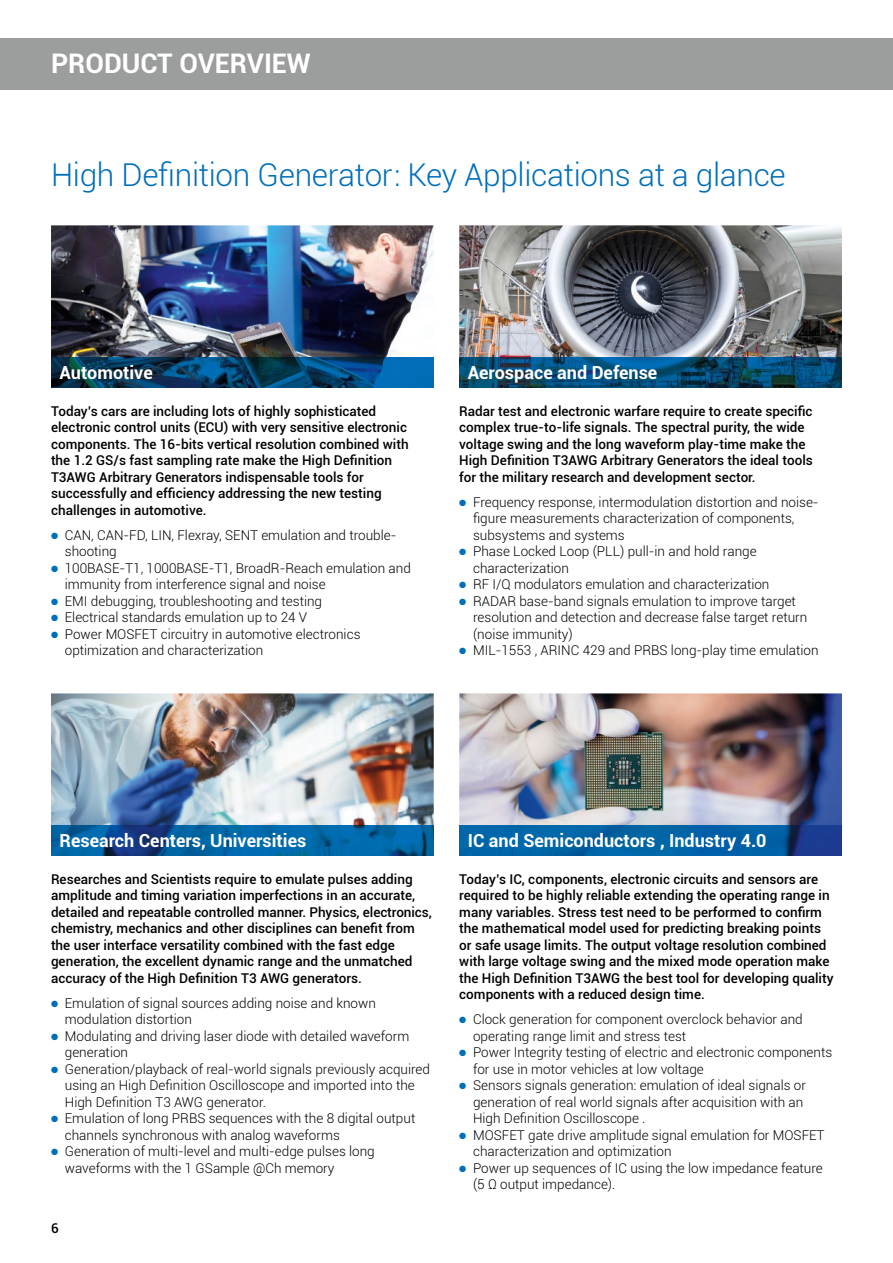
<style>
.page{position:relative;width:893px;height:1263px;background:#fff}
.page>*{position:absolute;margin:0;border:0;box-sizing:border-box;transform-origin:0 0}
.t1{font:300 31.5px "Roboto";letter-spacing:-.01em;color:#006fba}
.t2{font:700 27px "Roboto";color:#fff}
.t3{font:700 18px "Roboto";color:#fff}
.t4{font:300 13.5px/16.5px "Roboto";color:#000}
.t5{font:500 13.5px/16.5px "Roboto";color:#000}
.s1{color:#006fba}
</style>
<div class="page">
<img style="left:51px;top:693px;width:383px;height:133px">
<img style="left:459px;top:693px;width:383px;height:133px">
<img style="left:51px;top:225px;width:383px;height:133px">
<img style="left:459px;top:225px;width:383px;height:133px">
<img style="left:51px;top:826px;width:383px;height:29px">
<img style="left:459px;top:826px;width:383px;height:29px">
<img style="left:51px;top:358px;width:383px;height:29px">
<img style="left:459px;top:358px;width:383px;height:29px">
<div style="left:0;top:38px;width:893px;height:51px;background:#9c9d9d"></div>
<h2 class="t2" style="left:51px;top:45px;width:261px">PRODUCT OVERVIEW</h2>
<h1 class="t1" style="left:51px;top:153px;width:736px">High Definition Generator: Key Applications at a glance</h1>
<h3 class="t3" style="left:60px;top:360px;width:95px">Automotive</h3>
<h3 class="t3" style="left:468px;top:360px;width:191px">Aerospace and Defense</h3>
<p class="t5" style="left:51px;top:402px;width:359px">Today’s cars are including lots of highly sophisticated electronic control units (ECU) with very sensitive electronic components. The 16-bits vertical resolution combined with the 1.2 GS/s fast sampling rate make the High Definition T3AWG Arbitrary Generators indispensable tools for successfully and efficiency addressing the new testing challenges in automotive.</p>
<p class="t4" style="left:65px;top:526px;width:333px;text-indent:-14px"><span class="s1">●</span> CAN, CAN-FD, LIN, Flexray, SENT emulation and trouble&shy;shooting</p>
<p class="t4" style="left:65px;top:559px;width:348px;text-indent:-14px"><span class="s1">●</span> 100BASE-T1, 1000BASE-T1, BroadR-Reach emulation and immunity from interference signal and noise</p>
<p class="t4" style="left:51px;top:592px;width:273px"><span class="s1">●</span> EMI debugging, troubleshooting and testing</p>
<p class="t4" style="left:51px;top:608px;width:258px"><span class="s1">●</span> Electrical standards emulation up to 24 V</p>
<p class="t4" style="left:65px;top:625px;width:297px;text-indent:-14px"><span class="s1">●</span> Power MOSFET circuitry in automotive electronics optimization and characterization</p>
<p class="t5" style="left:459px;top:402px;width:355px">Radar test and electronic warfare require to create specific complex true-to-life signals. The spectral purity, the wide voltage swing and the long waveform play-time make the High Definition T3AWG Arbitrary Generators the ideal tools for the military research and development sector.</p>
<p class="t4" style="left:473px;top:493px;width:347px;text-indent:-14px"><span class="s1">●</span> Frequency response, intermodulation distortion and noise&shy;figure measurements characterization of components, subsystems and systems</p>
<p class="t4" style="left:473px;top:542px;width:285px;text-indent:-14px"><span class="s1">●</span> Phase Locked Loop (PLL) pull-in and hold range characterization</p>
<p class="t4" style="left:459px;top:575px;width:312px"><span class="s1">●</span> RF I/Q modulators emulation and characterization</p>
<p class="t4" style="left:473px;top:592px;width:336px;text-indent:-14px"><span class="s1">●</span> RADAR base-band signals emulation to improve target resolution and detection and decrease false target return (noise immunity)</p>
<p class="t4" style="left:459px;top:641px;width:361px"><span class="s1">●</span> MIL-1553 , ARINC 429 and PRBS long-play time emulation</p>
<h3 class="t3" style="left:60px;top:828px;width:248px">Research Centers, Universities</h3>
<h3 class="t3" style="left:468px;top:828px;width:300px">IC and Semiconductors , Industry 4.0</h3>
<p class="t5" style="left:51px;top:870px;width:382px">Researches and Scientists require to emulate pulses adding amplitude and timing variation imperfections in an accurate, detailed and repeatable controlled manner. Physics, electronics, chemistry, mechanics and other disciplines can benefit from the user interface versatility combined with the fast edge generation, the excellent dynamic range and the unmatched accuracy of the High Definition T3 AWG generators.</p>
<p class="t4" style="left:65px;top:994px;width:313px;text-indent:-14px"><span class="s1">●</span> Emulation of signal sources adding noise and known modulation distortion</p>
<p class="t4" style="left:65px;top:1027px;width:346px;text-indent:-14px"><span class="s1">●</span> Modulating and driving laser diode with detailed waveform generation</p>
<p class="t4" style="left:65px;top:1060px;width:367px;text-indent:-14px"><span class="s1">●</span> Generation/playback of real-world signals previously acquired using an High Definition Oscilloscope and imported into the<br>High Definition T3 AWG generator.</p>
<p class="t4" style="left:65px;top:1109px;width:352px;text-indent:-14px"><span class="s1">●</span> Emulation of long PRBS sequences with the 8 digital output channels synchronous with analog waveforms</p>
<p class="t4" style="left:65px;top:1142px;width:311px;text-indent:-14px"><span class="s1">●</span> Generation of multi-level and multi-edge pulses long waveforms with the 1 GSample @Ch memory</p>
<p class="t5" style="left:51px;top:1220px;width:9px">6</p>
<p class="t5" style="left:459px;top:870px;width:376px">Today’s IC, components, electronic circuits and sensors are required to be highly reliable extending the operating range in many variables. Stress test need to be performed to confirm the mathematical model used for predicting breaking points or safe usage limits. The output voltage resolution combined with large voltage swing and the mixed mode operation make the High Definition T3AWG the best tool for developing quality components with a reduced design time.</p>
<p class="t4" style="left:473px;top:1010px;width:331px;text-indent:-14px"><span class="s1">●</span> Clock generation for component overclock behavior and operating range limit and stress test</p>
<p class="t4" style="left:473px;top:1043px;width:361px;text-indent:-14px"><span class="s1">●</span> Power Integrity testing of electric and electronic components for use in motor vehicles at low voltage</p>
<p class="t4" style="left:473px;top:1076px;width:334px;text-indent:-14px"><span class="s1">●</span> Sensors signals generation: emulation of ideal signals or generation of real world signals after acquisition with an<br>High Definition Oscilloscope .</p>
<p class="t4" style="left:473px;top:1126px;width:353px;text-indent:-14px"><span class="s1">●</span> MOSFET gate drive amplitude signal emulation for MOSFET characterization and optimization</p>
<p class="t4" style="left:473px;top:1159px;width:351px;text-indent:-14px"><span class="s1">●</span> Power up sequences of IC using the low impedance feature (5 Ω output impedance).</p>
</div>
